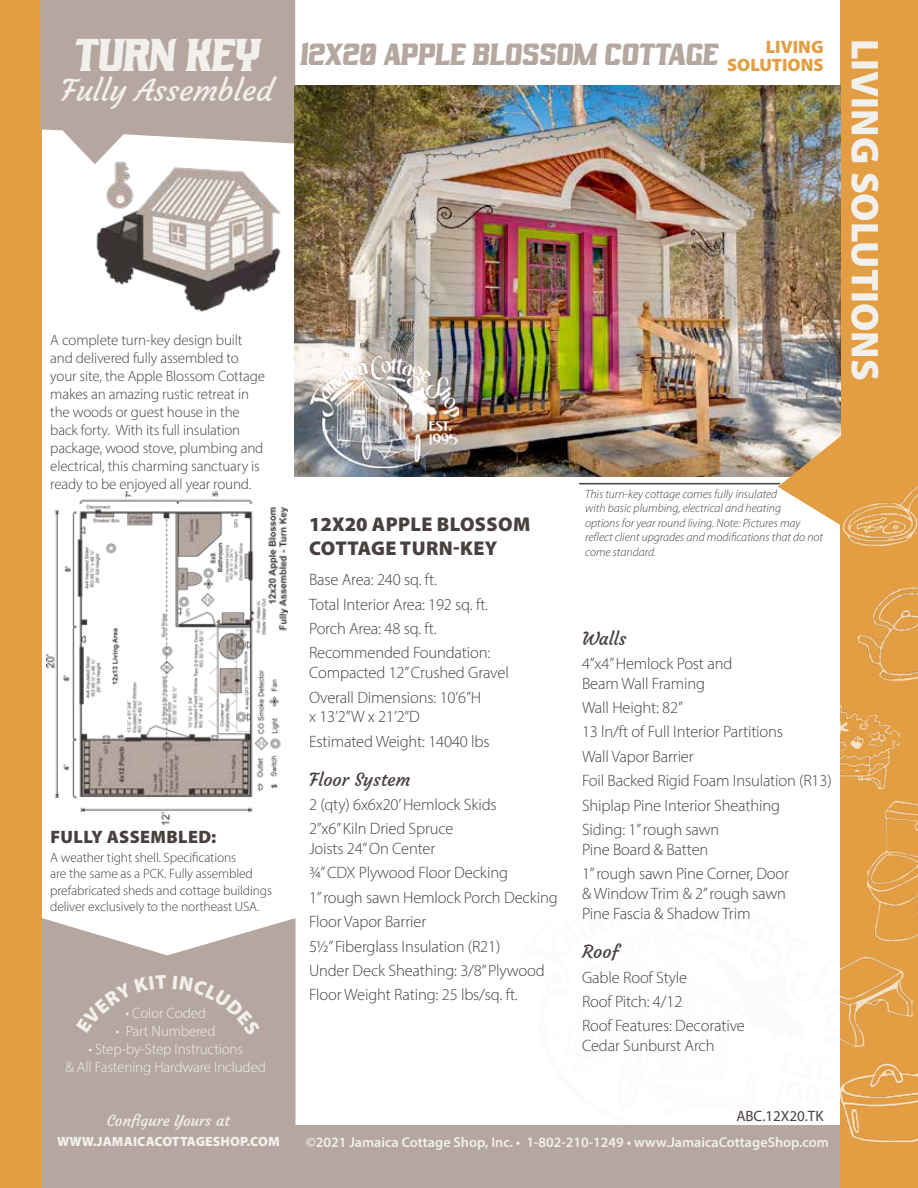
<style>
.page{position:relative;width:918px;height:1188px;background:#fff}
.page>*{position:absolute;margin:0;border:0;box-sizing:border-box;transform-origin:0 0}
.t1{font:45px "Rust";color:#f2f0ed}
.t2{font:900 39px "Myriad Pro";color:#f2f0ed}
.t3{font:30px "Rust";color:#b5a79f}
.t4{font:30px "Courgette";color:#f2f0ed}
.t5{font:900 19.95px/24px "Myriad Pro";letter-spacing:.02em;color:#47403e}
.t6{font:18px "Courgette";color:#47403e}
.t7{font:900 18px "Myriad Pro";letter-spacing:.02em;color:#47403e}
.t8{font:900 18px/18px "Myriad Pro";color:#e39e43;text-align:right}
.t9{font:300 16.5px/24.3px "Myriad Pro";letter-spacing:-.01em;color:#47403e}
.t10{font:300 15px/18px "Myriad Pro";letter-spacing:-.01em;color:#47403e}
.t11{font:300 15px/18px "Myriad Pro";letter-spacing:-.01em;color:#f2f0ed;text-align:center}
.t12{font:15px "Courgette";color:#f2f0ed}
.t13{font:15px "Myriad Pro";color:#47403e}
.t14{font:600 14.25px "Myriad Pro";color:#f2f0ed}
.t15{font:300 13.5px/16.2px "Myriad Pro";letter-spacing:-.01em;color:#47403e}
.t16{font:900 13.5px "Myriad Pro";letter-spacing:.01em;color:#f2f0ed}
.t17{font:italic 300 12px/14.4px "Myriad Pro";color:#47403e}
</style>
<div class="page">
<div style="left:294px;top:1125px;width:546px;height:63px;background:#b5a79f"></div>
<div style="left:0;top:0;width:41px;height:1188px;background:#e39e43"></div>
<div style="left:840px;top:0;width:78px;height:1188px;background:#e39e43"></div>
<img style="left:840px;top:706px;width:59px;height:83px">
<img style="left:844px;top:486px;width:74px;height:60px">
<img style="left:841px;top:1063px;width:77px;height:79px">
<img style="left:840px;top:958px;width:72px;height:89px">
<img style="left:857px;top:586px;width:61px;height:96px">
<img style="left:868px;top:801px;width:50px;height:139px">
<img style="left:96px;top:164px;width:185px;height:148px">
<svg style="left:42px;top:918px;width:254px;height:270px;background:#bbaea7"></svg>
<svg style="left:40px;top:0;width:255px;height:164px;background:#bfb3ac"></svg>
<img style="left:47px;top:492px;width:240px;height:333px">
<hr style="left:579px;top:483px;width:201px;height:1px;background:#47403e">
<img style="left:294px;top:86px;width:547px;height:391px">
<img style="left:310px;top:356px;width:148px;height:112px">
<svg style="left:778px;top:435px;width:63px;height:90px"></svg>
<div style="left:76px;top:975px;width:91px;height:58px;background:#b5a79f"></div>
<div style="left:173px;top:975px;width:87px;height:61px;background:#b5a79f"></div>
<h1 class="t1" style="left:73px;top:34px;width:188px">TURN KEY</h1>
<h3 class="t4" style="left:60px;top:71px;width:214px">Fully Assembled</h3>
<p class="t10" style="left:50px;top:330px;width:216px">A complete turn-key design built and delivered fully assembled to your site, the Apple Blossom Cottage makes an amazing rustic retreat in the woods or guest house in the back forty. With its full insulation package, wood stove, plumbing and electrical, this charming sanctuary is ready to be enjoyed all year round.</p>
<p class="t7" style="left:50px;top:825px;width:167px">FULLY ASSEMBLED:</p>
<p class="t15" style="left:50px;top:849px;width:223px">A weather tight shell. Specifications<br>are the same as a PCK. Fully assembled prefabricated sheds and cottage buildings deliver exclusively to the northeast USA.</p>
<p class="t11" style="left:125px;top:1004px;width:82px">• Color Coded</p>
<p class="t11" style="left:116px;top:1022px;width:101px">• Part Numbered</p>
<p class="t11" style="left:66px;top:1040px;width:202px">• Step-by-Step Instructions<br>&amp; All Fastening Hardware Included</p>
<p class="t12" style="left:107px;top:1112px;width:124px">Configure Yours at</p>
<p class="t16" style="left:57px;top:1132px;width:224px">WWW.JAMAICACOTTAGESHOP.COM</p>
<h3 class="t3" style="left:300px;top:40px;width:419px">12X20 APPLE BLOSSOM COTTAGE</h3>
<p class="t8" style="left:727px;top:37px;width:98px">LIVING<br>SOLUTIONS</p>
<h2 class="t2" style="left:891px;top:39px;width:343px;rotate:90deg">LIVING SOLUTIONS</h2>
<p class="t5" style="left:309px;top:511px;width:223px">12X20 APPLE BLOSSOM<br>COTTAGE TURN-KEY</p>
<p class="t9" style="left:309px;top:568px;width:183px">Base Area: 240 sq. ft.<br>Total Interior Area: 192 sq. ft.<br>Porch Area: 48 sq. ft.<br>Recommended Foundation:</p>
<p class="t9" style="left:309px;top:660px;width:201px">Compacted 12” Crushed Gravel<br>Overall Dimensions: 10’6”H</p>
<p class="t9" style="left:309px;top:705px;width:182px">x 13’2”W x 21’2”D<br>Estimated Weight: 14040 lbs</p>
<p class="t6" style="left:309px;top:768px;width:103px">Floor System</p>
<p class="t9" style="left:309px;top:792px;width:189px">2 (qty) 6x6x20’ Hemlock Skids<br>2”x6” Kiln Dried Spruce</p>
<p class="t9" style="left:309px;top:836px;width:250px">Joists 24” On Center<br>¾” CDX Plywood Floor Decking<br>1” rough sawn Hemlock Porch Decking<br>Floor Vapor Barrier<br>5½” Fiberglass Insulation (R21)<br>Under Deck Sheathing: 3/8” Plywood<br>Floor Weight Rating: 25 lbs/sq. ft.</p>
<p class="t17" style="left:585px;top:487px;width:239px">This turn-key cottage comes fully insulated<br>with basic plumbing, electrical and heating<br>options for year round living. Note: Pictures may reflect client upgrades and modifications that do not come standard.</p>
<p class="t6" style="left:582px;top:627px;width:46px">Walls</p>
<p class="t9" style="left:582px;top:653px;width:152px;line-height:19.8px">4”x4” Hemlock Post and<br>Beam Wall Framing</p>
<p class="t9" style="left:582px;top:695px;width:251px">Wall Height: 82”<br>13 ln/ft of Full Interior Partitions<br>Wall Vapor Barrier<br>Foil Backed Rigid Foam Insulation (R13)<br>Shiplap Pine Interior Sheathing<br>Siding: 1” rough sawn</p>
<p class="t9" style="left:582px;top:837px;width:209px">Pine Board &amp; Batten<br>1” rough sawn Pine Corner, Door</p>
<p class="t9" style="left:582px;top:883px;width:206px;line-height:19.8px">&amp; Window Trim &amp; 2” rough sawn<br>Pine Fascia &amp; Shadow Trim</p>
<p class="t6" style="left:582px;top:941px;width:38px">Roof</p>
<p class="t9" style="left:582px;top:965px;width:164px">Gable Roof Style<br>Roof Pitch: 4/12<br>Roof Features: Decorative</p>
<p class="t9" style="left:582px;top:1033px;width:134px">Cedar Sunburst Arch</p>
<p class="t13" style="left:736px;top:1106px;width:89px">ABC.12X20.TK</p>
<p class="t14" style="left:306px;top:1133px;width:524px">©2021 Jamaica Cottage Shop, Inc. • 1-802-210-1249 • www.JamaicaCottageShop.com</p>
</div>
